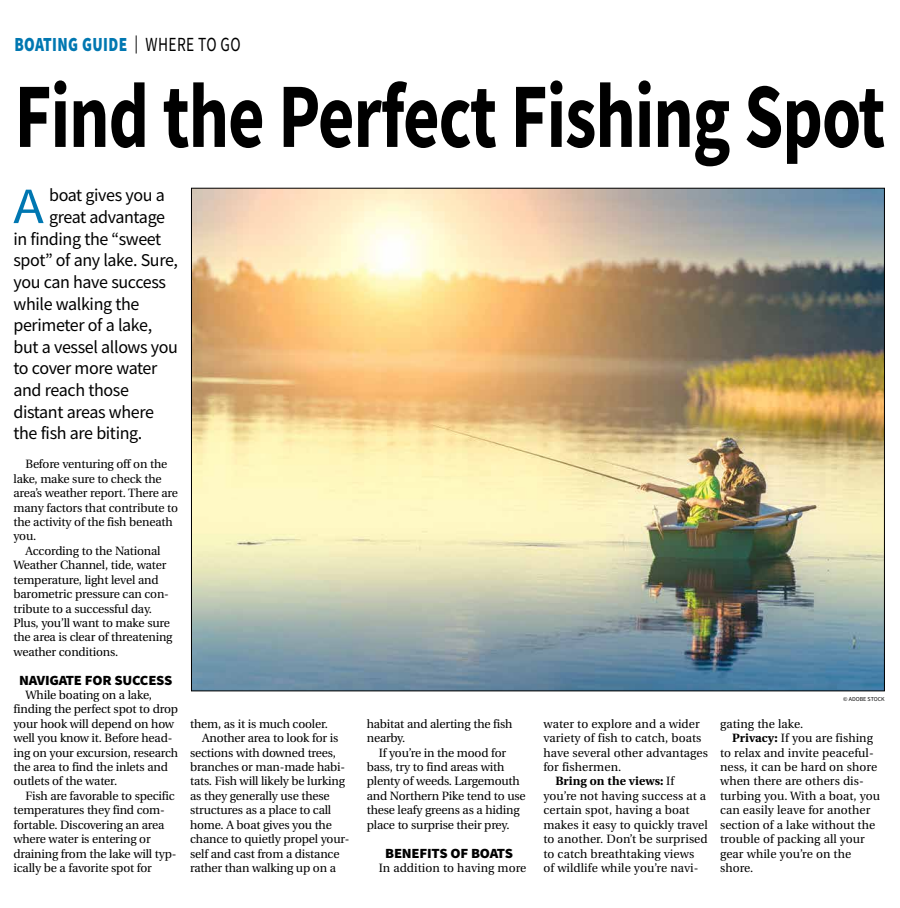
<style>
.page{position:relative;width:900px;height:908px;background:#fff}
.page>*{position:absolute;margin:0;border:0;box-sizing:border-box;transform-origin:0 0}
.t1{font:700 92px "Source Sans Pro";letter-spacing:-.015em;color:#000;scale:.77 1}
.t2{font:50.9px "Source Sans Pro";color:#0077b1;scale:1.1 1}
.t3{font:900 20px "Source Sans Pro";letter-spacing:.025em;color:#0077b1;scale:.77 1}
.t4{font:18px "Source Sans Pro";letter-spacing:-.02em;color:#000}
.t5{font:900 14px "Source Sans Pro";letter-spacing:-.015em;color:#000;scale:1.05 1}
.t6{font:12px/14.4px "Utopia";letter-spacing:-.015em;color:#000}
.t7{font:12px "Utopia";letter-spacing:.005em;color:#000}
.t8{font:700 12px "Utopia";letter-spacing:.005em;color:#000}
.t9{font:6px "Source Sans Pro";color:#000}
.s1{font-weight:400;font-size:18px;color:#000}
.s2{font-weight:400;color:#000}
.s3{font-weight:400}
.s4{font-weight:700}
</style>
<div class="page">
<img style="left:193px;top:190px;width:690px;height:499px">
<h3 class="t3" style="left:14px;top:31px;width:295px">BOATING GUIDE <span class="s1">|</span> <span class="s2">WHERE TO GO</span></h3>
<h1 class="t1" style="left:15px;top:54px;width:1133px">Find the Perfect Fishing Spot</h1>
<h2 class="t2" style="left:13px;top:174px;width:29px">A</h2>
<h3 class="t4" style="left:49px;top:184px;width:117px">boat gives you a</h3>
<h3 class="t4" style="left:49px;top:205px;width:117px">great advantage</h3>
<h3 class="t4" style="left:13px;top:227px;width:149px">in finding the “sweet</h3>
<h3 class="t4" style="left:13px;top:249px;width:166px">spot” of any lake. Sure,</h3>
<h3 class="t4" style="left:13px;top:270px;width:154px">you can have success</h3>
<h3 class="t4" style="left:13px;top:292px;width:128px">while walking the</h3>
<h3 class="t4" style="left:13px;top:313px;width:140px">perimeter of a lake,</h3>
<h3 class="t4" style="left:13px;top:335px;width:166px">but a vessel allows you</h3>
<h3 class="t4" style="left:13px;top:357px;width:145px">to cover more water</h3>
<h3 class="t4" style="left:13px;top:378px;width:117px">and reach those</h3>
<h3 class="t4" style="left:13px;top:400px;width:142px">distant areas where</h3>
<h3 class="t4" style="left:13px;top:421px;width:130px">the fish are biting.</h3>
<p class="t6" style="left:14px;top:457px;width:166px;text-indent:12px">Before venturing off on the lake, make sure to check the area’s weather report. There are many factors that contribute to the activity of the fish beneath you.</p>
<p class="t6" style="left:14px;top:543px;width:161px;text-indent:12px">According to the National<br>Weather Channel, tide, water temperature, light level and barometric pressure can con&shy;tribute to a successful day.<br>Plus, you’ll want to make sure the area is clear of threatening weather conditions.</p>
<p class="t5" style="left:19px;top:670px;width:147px">NAVIGATE FOR SUCCESS</p>
<p class="t6" style="left:14px;top:687px;width:166px;text-indent:12px">While boating on a lake, finding the perfect spot to drop your hook will depend on how well you know it. Before head&shy;ing on your excursion, research the area to find the inlets and outlets of the water.</p>
<p class="t6" style="left:14px;top:788px;width:165px;text-indent:12px">Fish are favorable to specific temperatures they find com&shy;fortable. Discovering an area where water is entering or draining from the lake will typ&shy;ically be a favorite spot for</p>
<p class="t6" style="left:190px;top:716px;width:139px">them, as it is much cooler.</p>
<p class="t6" style="left:202px;top:731px;width:138px">Another area to look for is</p>
<p class="t6" style="left:190px;top:745px;width:147px">sections with downed trees,</p>
<p class="t6" style="left:190px;top:759px;width:157px">branches or man-made habi-</p>
<p class="t6" style="left:190px;top:774px;width:156px">tats. Fish will likely be lurking</p>
<p class="t6" style="left:190px;top:788px;width:141px">as they generally use these</p>
<p class="t6" style="left:190px;top:803px;width:143px">structures as a place to call</p>
<p class="t6" style="left:190px;top:817px;width:143px">home. A boat gives you the</p>
<p class="t6" style="left:190px;top:831px;width:161px">chance to quietly propel your-</p>
<p class="t6" style="left:190px;top:846px;width:151px">self and cast from a distance</p>
<p class="t6" style="left:190px;top:860px;width:147px">rather than walking up on a</p>
<p class="t6" style="left:367px;top:716px;width:147px">habitat and alerting the fish nearby.</p>
<p class="t6" style="left:367px;top:745px;width:160px;text-indent:12px">If you’re in the mood for bass, try to find areas with plenty of weeds. Largemouth and Northern Pike tend to use these leafy greens as a hiding place to surprise their prey.</p>
<p class="t5" style="left:385px;top:842px;width:123px">BENEFITS OF BOATS</p>
<p class="t7" style="left:379px;top:861px;width:149px">In addition to having more</p>
<p class="t7" style="left:543px;top:717px;width:158px">water to explore and a wider</p>
<p class="t7" style="left:543px;top:731px;width:160px">variety of fish to catch, boats</p>
<p class="t7" style="left:543px;top:745px;width:166px">have several other advantages</p>
<p class="t7" style="left:543px;top:760px;width:79px">for fishermen.</p>
<p class="t8" style="left:555px;top:774px;width:120px">Bring on the views: <span class="s3">If</span></p>
<p class="t7" style="left:543px;top:789px;width:164px">you’re not having success at a</p>
<p class="t7" style="left:543px;top:803px;width:148px">certain spot, having a boat</p>
<p class="t7" style="left:543px;top:817px;width:166px">makes it easy to quickly travel</p>
<p class="t7" style="left:543px;top:832px;width:166px">to another. Don’t be surprised</p>
<p class="t7" style="left:543px;top:846px;width:152px">to catch breathtaking views</p>
<p class="t7" style="left:543px;top:861px;width:157px">of wildlife while you’re navi-</p>
<p class="t9" style="left:843px;top:695px;width:43px">© ADOBE STOCK</p>
<p class="t7" style="left:720px;top:717px;width:85px">gating the lake.</p>
<p class="t7" style="left:732px;top:731px;width:142px"><span class="s4">Privacy:</span> If you are fishing</p>
<p class="t7" style="left:720px;top:745px;width:155px">to relax and invite peaceful-</p>
<p class="t7" style="left:720px;top:760px;width:159px">ness, it can be hard on shore</p>
<p class="t7" style="left:720px;top:774px;width:145px">when there are others dis-</p>
<p class="t7" style="left:720px;top:789px;width:162px">turbing you. With a boat, you</p>
<p class="t7" style="left:720px;top:803px;width:152px">can easily leave for another</p>
<p class="t7" style="left:720px;top:817px;width:157px">section of a lake without the</p>
<p class="t7" style="left:720px;top:832px;width:146px">trouble of packing all your</p>
<p class="t7" style="left:720px;top:846px;width:133px">gear while you’re on the</p>
<p class="t6" style="left:720px;top:860px;width:35px">shore.</p>
</div>
